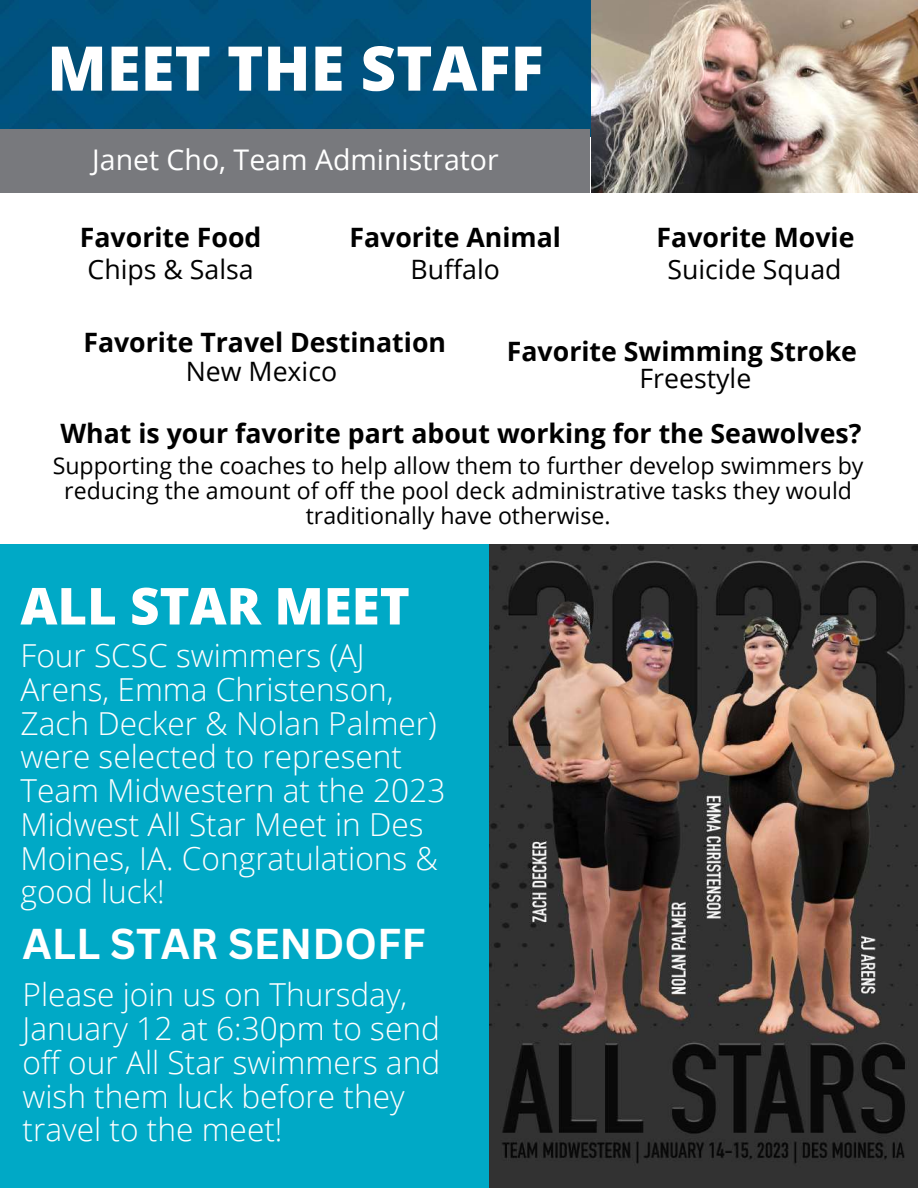
<style>
.page{position:relative;width:918px;height:1188px;background:#fff}
.page>*{position:absolute;margin:0;border:0;box-sizing:border-box;transform-origin:0 0}
.t1{font:800 61.65px "Open Sans";color:#fff}
.t2{font:800 51px "Open Sans";color:#fff}
.t3{font:700 42px "Canva Sans";color:#fff}
.t4{font:300 31.65px/33.8px "Open Sans";color:#fff}
.t5{font:28.5px "Open Sans";color:#fff}
.t6{font:700 26.7px "Open Sans";color:#000}
.t7{font:26.7px "Open Sans";color:#000}
.t8{font:23.1px/24.8px "Open Sans";color:#000;text-align:center}
</style>
<div class="page">
<div style="left:0;top:0;width:591px;height:136px;background:#00527d"></div>
<div style="left:0;top:129px;width:590px;height:63px;background:#78797d"></div>
<div style="left:0;top:545px;width:918px;height:643px;background:#00a9c6"></div>
<img style="left:591px;top:0;width:327px;height:192px">
<img style="left:489px;top:545px;width:429px;height:643px">
<h1 class="t1" style="left:47px;top:25px;width:498px">MEET THE STAFF</h1>
<p class="t5" style="left:92px;top:140px;width:408px">Janet Cho, Team Administrator</p>
<p class="t6" style="left:80px;top:218px;width:183px">Favorite Food</p>
<p class="t7" style="left:88px;top:250px;width:168px">Chips &amp; Salsa</p>
<p class="t6" style="left:349px;top:218px;width:213px">Favorite Animal</p>
<p class="t7" style="left:410px;top:250px;width:91px">Buffalo</p>
<p class="t6" style="left:657px;top:218px;width:199px">Favorite Movie</p>
<p class="t7" style="left:667px;top:250px;width:176px">Suicide Squad</p>
<p class="t6" style="left:83px;top:323px;width:364px">Favorite Travel Destination</p>
<p class="t7" style="left:186px;top:352px;width:153px">New Mexico</p>
<p class="t6" style="left:507px;top:332px;width:352px">Favorite Swimming Stroke</p>
<p class="t7" style="left:639px;top:359px;width:113px">Freestyle</p>
<p class="t6" style="left:60px;top:414px;width:803px">What is your favorite part about working for the Seawolves?</p>
<p class="t8" style="left:53px;top:453px;width:812px">Supporting the coaches to help allow them to further develop swimmers by reducing the amount of off the pool deck administrative tasks they would traditionally have otherwise.</p>
<h2 class="t2" style="left:20px;top:570px;width:391px">ALL STAR MEET</h2>
<p class="t4" style="left:20px;top:638px;width:426px">Four SCSC swimmers (AJ<br>Arens, Emma Christenson,<br>Zach Decker &amp; Nolan Palmer) were selected to represent<br>Team Midwestern at the 2023<br>Midwest All Star Meet in Des<br>Moines, IA. Congratulations &amp; good luck!</p>
<h3 class="t3" style="left:23px;top:914px;width:405px">ALL STAR SENDOFF</h3>
<p class="t4" style="left:23px;top:977px;width:419px">Please join us on Thursday,<br>January 12 at 6:30pm to send off our All Star swimmers and wish them luck before they travel to the meet!</p>
</div>
